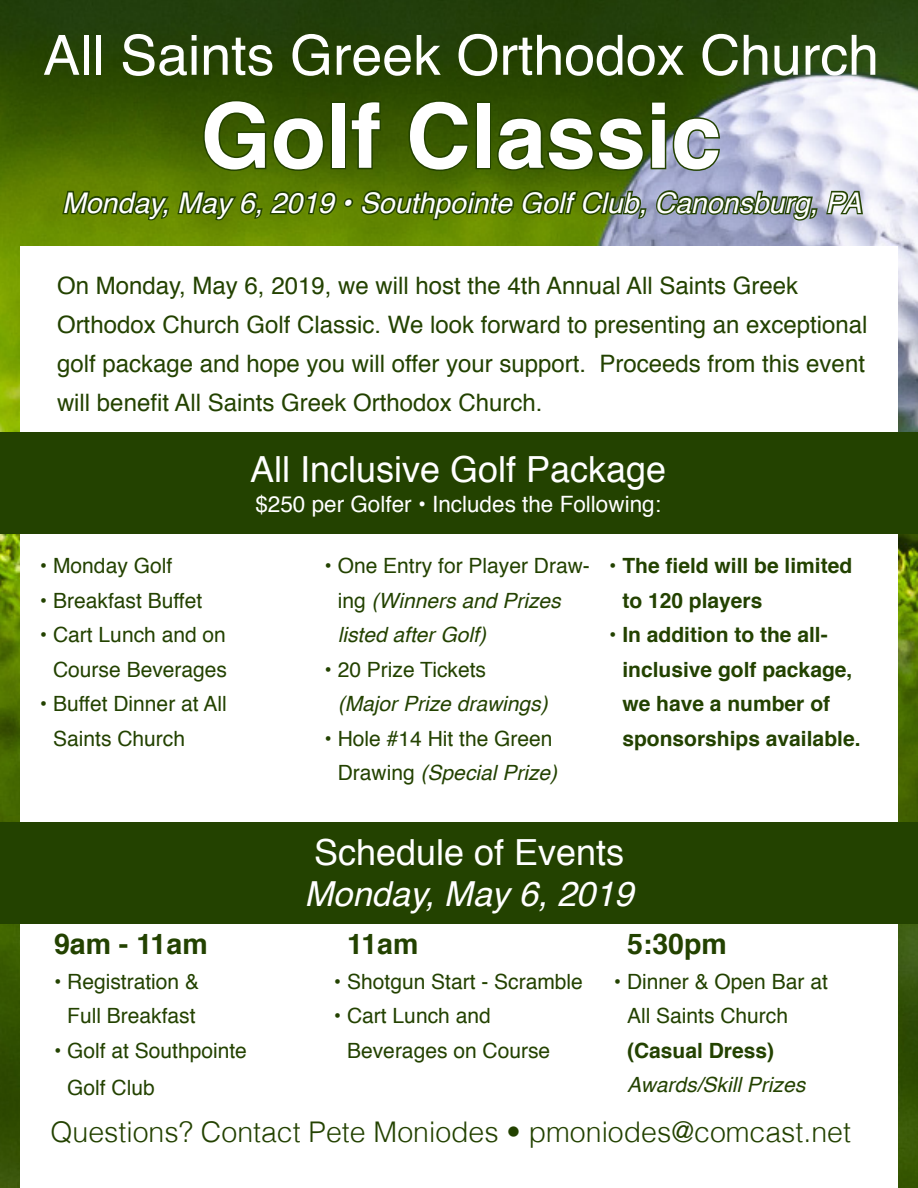
<style>
.page{position:relative;width:918px;height:1188px;background:#fff}
.page>*{position:absolute;margin:0;border:0;box-sizing:border-box;transform-origin:0 0}
.t1{font:700 90px "Helvetica";color:#fff}
.t2{font:55.5px "Helvetica";color:#fff}
.t3{font:36px "Helvetica";color:#fff}
.t4{font:italic 34.5px "Helvetica";color:#fff}
.t5{font:300 28.5px "Helvetica";color:#234200}
.t6{font:italic 28.5px "Helvetica";color:#fff}
.t7{font:700 28.5px "Helvetica";color:#234200}
.t8{font:24px/39px "Helvetica";color:#234200}
.t9{font:22.5px "Helvetica";color:#fff}
.t10{font:21px/34.5px "Helvetica";color:#234200}
.t11{font:700 21px/34.5px "Helvetica";color:#234200}
.t12{font:italic 21px/34.5px "Helvetica";color:#234200}
.s1{font-style:normal}
.s2{font-style:italic}
.s3{font-weight:700}
</style>
<div class="page">
<img style="left:0;top:0;width:918px;height:1188px">
<div style="left:21px;top:247px;width:877px;height:941px;background:#fff"></div>
<svg style="left:61px;top:98px;width:804px;height:141px;background:#5e7833"></svg>
<div style="left:0;top:433px;width:918px;height:101px;background:#234200"></div>
<div style="left:0;top:822px;width:918px;height:102px;background:#234200"></div>
<p class="t2" style="left:43px;top:13px;width:837px">All Saints Greek Orthodox Church</p>
<p class="t1" style="left:201px;top:63px;width:522px">Golf Classic</p>
<p class="t6" style="left:62px;top:180px;width:801px">Monday, May 6, 2019 • Southpointe Golf Club, Canonsburg, PA</p>
<p class="t8" style="left:57px;top:267px;width:812px">On Monday, May 6, 2019, we will host the 4th Annual All Saints Greek Orthodox Church Golf Classic. We look forward to presenting an exceptional golf package and hope you will offer your support. Proceeds from this event will benefit All Saints Greek Orthodox Church.</p>
<p class="t10" style="left:40px;top:549px;width:134px">• Monday Golf</p>
<p class="t10" style="left:40px;top:584px;width:164px">• Breakfast Buffet</p>
<p class="t10" style="left:40px;top:618px;width:189px;text-align:right">• Cart Lunch and on<br>Course Beverages</p>
<p class="t10" style="left:53px;top:687px;width:175px;text-indent:-13px">• Buffet Dinner at All<br>Saints Church</p>
<p class="t3" style="left:250px;top:441px;width:418px">All Inclusive Golf Package</p>
<p class="t9" style="left:255px;top:487px;width:407px">$250 per Golfer • Includes the Following:</p>
<p class="t12" style="left:338px;top:549px;width:254px;text-indent:-13px"><span class="s1">• One Entry for Player Draw&shy;ing</span> (Winners and Prizes listed after Golf)</p>
<p class="t12" style="left:338px;top:653px;width:212px;text-indent:-13px"><span class="s1">• 20 Prize Tickets </span>(Major Prize drawings)</p>
<p class="t10" style="left:325px;top:722px;width:234px;text-align:right">• Hole #14 Hit the Green<br>Drawing <span class="s2">(Special Prize)</span></p>
<p class="t11" style="left:622px;top:549px;width:231px;text-indent:-13px">• The field will be limited to 120 players</p>
<p class="t11" style="left:622px;top:618px;width:240px;text-indent:-13px">• In addition to the all&shy;inclusive golf package, we have a number of sponsorships available.</p>
<p class="t3" style="left:314px;top:825px;width:312px">Schedule of Events</p>
<p class="t4" style="left:305px;top:866px;width:331px">Monday, May 6, 2019</p>
<p class="t7" style="left:54px;top:921px;width:155px">9am - 11am</p>
<p class="t10" style="left:54px;top:965px;width:147px;text-align:center">• Registration &amp;<br>Full Breakfast</p>
<p class="t10" style="left:67px;top:1033px;width:181px;line-height:37.5px;text-indent:-13px">• Golf at Southpointe<br>Golf Club</p>
<p class="t7" style="left:627px;top:921px;width:101px">5:30pm</p>
<p class="t10" style="left:627px;top:965px;width:202px;text-indent:-13px">• Dinner &amp; Open Bar at<br>All Saints Church <span class="s3">(Casual Dress)<br></span><span class="s2">Awards/Skill Prizes</span></p>
<p class="t5" style="left:50px;top:1108px;width:802px">Questions? Contact Pete Moniodes • pmoniodes@comcast.net</p>
<p class="t7" style="left:347px;top:921px;width:73px">11am</p>
<p class="t10" style="left:334px;top:965px;width:250px">• Shotgun Start - Scramble</p>
<p class="t10" style="left:347px;top:1000px;width:205px;text-indent:-13px">• Cart Lunch and<br>Beverages on Course</p>
</div>
